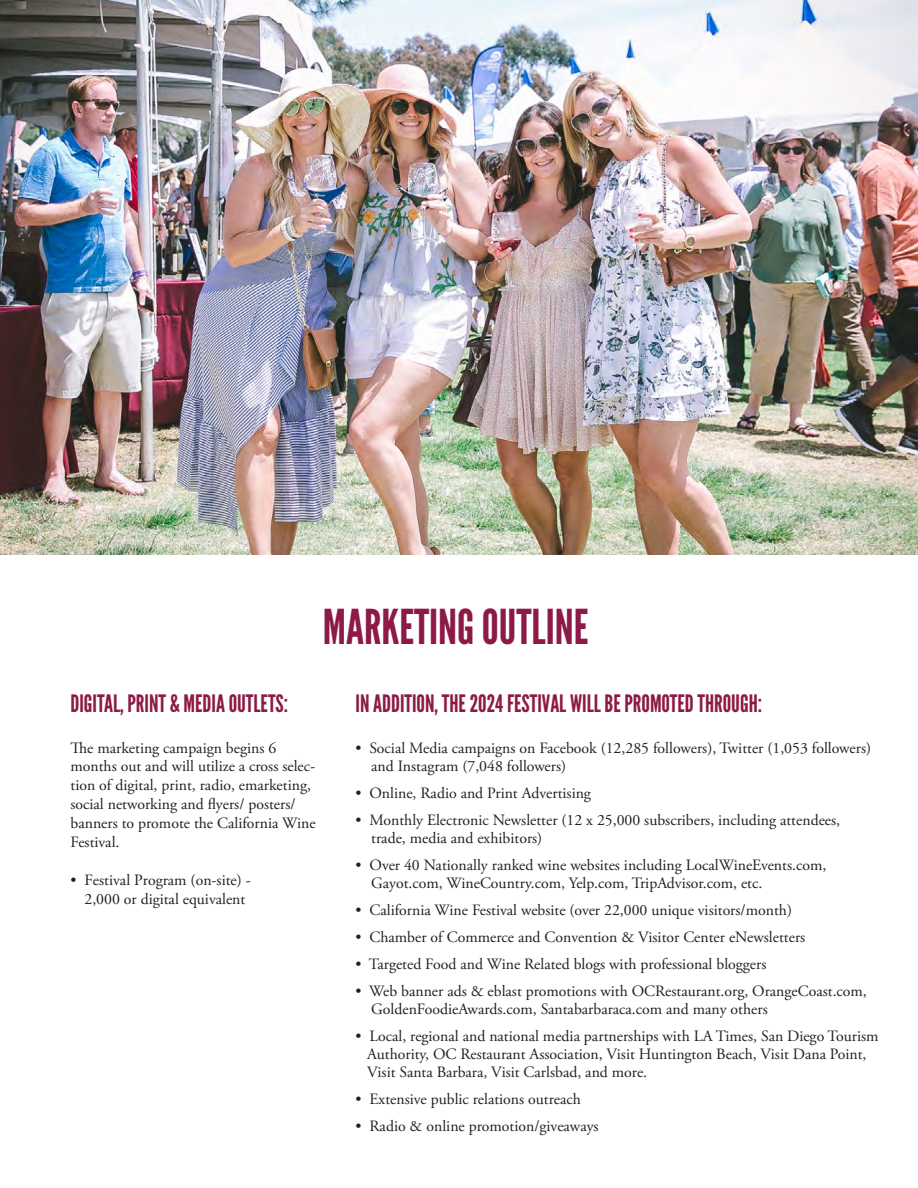
<style>
.page{position:relative;width:918px;height:1188px;background:#fff}
.page>*{position:absolute;margin:0;border:0;box-sizing:border-box;transform-origin:0 0}
.t1{font:48px "League Gothic";color:#8c1946}
.t2{font:24px "League Gothic";color:#8c1a46}
.t3{font:15.75px/18.9px "Adobe Garamond Pro";color:#231f20}
</style>
<div class="page">
<img style="left:0;top:0;width:918px;height:554px">
<p class="t1" style="left:323px;top:599px;width:267px">MARKETING OUTLINE</p>
<p class="t2" style="left:70px;top:689px;width:219px">DIGITAL, PRINT &amp; MEDIA OUTLETS:</p>
<p class="t3" style="left:70px;top:739px;width:247px">The marketing campaign begins 6 months out and will utilize a cross selec&shy;tion of digital, print, radio, emarketing, social networking and flyers/ posters/ banners to promote the California Wine Festival.</p>
<p class="t3" style="left:70px;top:871px;width:182px;text-align:center">• Festival Program (on-site) -<br>2,000 or digital equivalent</p>
<p class="t2" style="left:356px;top:689px;width:408px">IN ADDITION, THE 2024 FESTIVAL WILL BE PROMOTED THROUGH:</p>
<p class="t3" style="left:356px;top:739px;width:517px">• Social Media campaigns on Facebook (12,285 followers), Twitter (1,053 followers)</p>
<p class="t3" style="left:371px;top:757px;width:197px">and Instagram (7,048 followers)</p>
<p class="t3" style="left:356px;top:784px;width:237px">• Online, Radio and Print Advertising</p>
<p class="t3" style="left:371px;top:811px;width:470px;line-height:18px;text-indent:-16px">• Monthly Electronic Newsletter (12 x 25,000 subscribers, including attendees, trade, media and exhibitors)</p>
<p class="t3" style="left:371px;top:856px;width:457px;line-height:18px;text-indent:-16px">• Over 40 Nationally ranked wine websites including LocalWineEvents.com,<br>Gayot.com, WineCountry.com, Yelp.com, TripAdvisor.com, etc.</p>
<p class="t3" style="left:356px;top:901px;width:438px">• California Wine Festival website (over 22,000 unique visitors/month)</p>
<p class="t3" style="left:356px;top:928px;width:451px">• Chamber of Commerce and Convention &amp; Visitor Center eNewsletters</p>
<p class="t3" style="left:356px;top:955px;width:413px">• Targeted Food and Wine Related blogs with professional bloggers</p>
<p class="t3" style="left:371px;top:982px;width:497px;line-height:18px;text-indent:-16px">• Web banner ads &amp; eblast promotions with OCRestaurant.org, OrangeCoast.com,<br>GoldenFoodieAwards.com, Santabarbaraca.com and many others</p>
<p class="t3" style="left:367px;top:1027px;width:513px;line-height:18px;text-indent:-12px">• Local, regional and national media partnerships with LA Times, San Diego Tourism<br>Authority, OC Restaurant Association, Visit Huntington Beach, Visit Dana Point,<br>Visit Santa Barbara, Visit Carlsbad, and more.</p>
<p class="t3" style="left:356px;top:1090px;width:227px">• Extensive public relations outreach</p>
<p class="t3" style="left:356px;top:1117px;width:245px">• Radio &amp; online promotion/giveaways</p>
</div>
